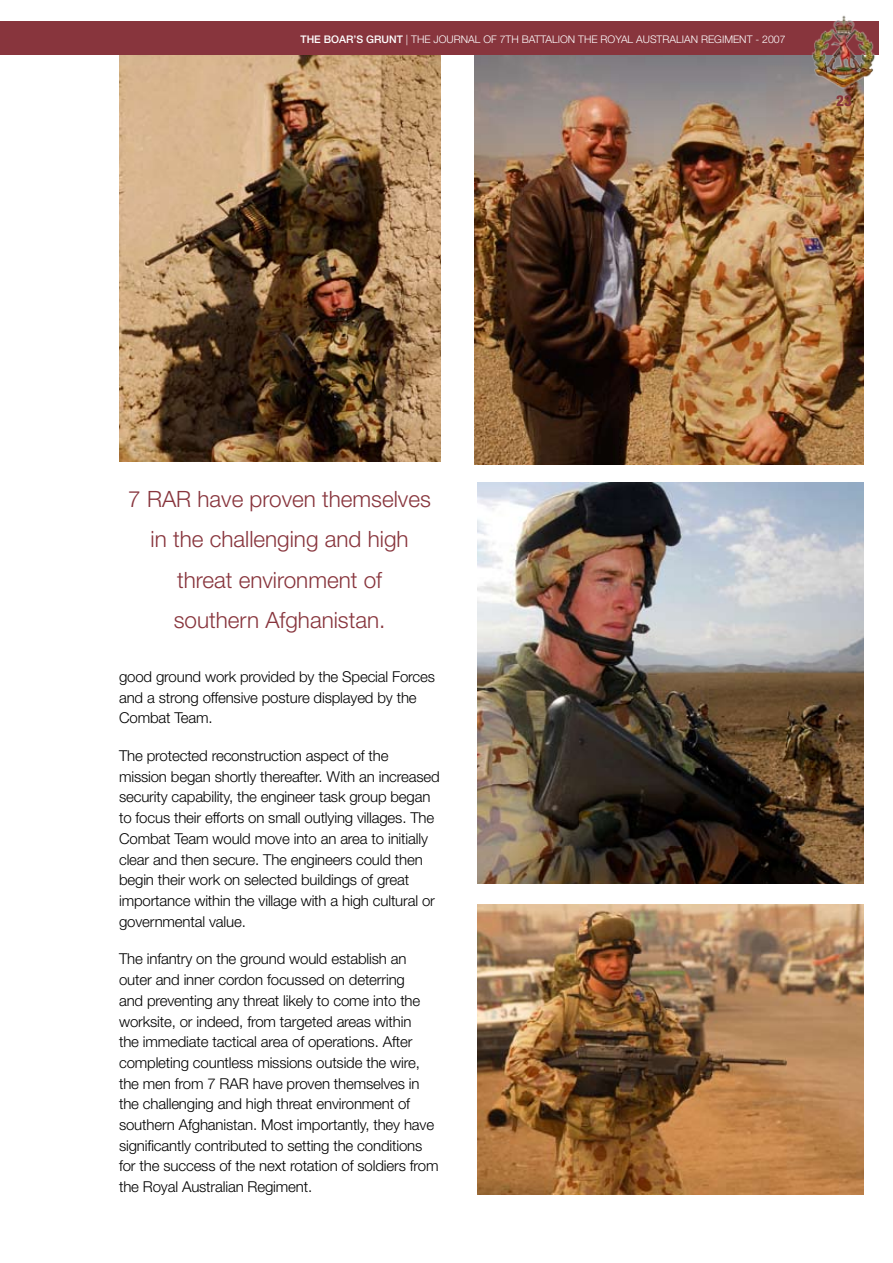
<style>
.page{position:relative;width:893px;height:1263px;background:#fff}
.page>*{position:absolute;margin:0;border:0;box-sizing:border-box;transform-origin:0 0}
.t1{font:300 22.5px "Helvetica Neue LT";color:#88353d}
.t2{font:300 15px/20.7px "Helvetica Neue LT";letter-spacing:-.01em;color:#000}
.t3{font:800 condensed 15px "Helvetica Neue LT";color:#88353d}
.t4{font:300 10.5px "Helvetica Neue LT";color:#fff}
.s1{font-weight:500}
</style>
<div class="page">
<img style="left:474px;top:55px;width:390px;height:409px">
<img style="left:477px;top:482px;width:387px;height:402px">
<img style="left:119px;top:55px;width:321px;height:407px">
<img style="left:477px;top:904px;width:387px;height:291px">
<div style="left:0;top:21px;width:879px;height:34px;background:#88353d"></div>
<img style="left:803px;top:15px;width:72px;height:80px">
<p class="t4" style="left:300px;top:33px;width:487px"><span class="s1">THE BOAR’S GRUNT</span> | The journal of 7th Battalion The ROYAL Australian Regiment - 2007</p>
<p class="t3" style="left:836px;top:91px;width:17px">23</p>
<h1 class="t1" style="left:128px;top:485px;width:34px">7 RAR</h1>
<h1 class="t1" style="left:197px;top:485px;width:235px">have proven themselves</h1>
<h1 class="t1" style="left:151px;top:525px;width:259px">in the challenging and high</h1>
<h1 class="t1" style="left:177px;top:566px;width:207px">threat environment of</h1>
<h1 class="t1" style="left:174px;top:606px;width:213px">southern Afghanistan.</h1>
<p class="t2" style="left:119px;top:666px;width:318px">good ground work provided by the Special Forces and a strong offensive posture displayed by the<br>Combat Team.</p>
<p class="t2" style="left:119px;top:745px;width:322px">The protected reconstruction aspect of the mission began shortly thereafter. With an increased security capability, the engineer task group began to focus their efforts on small outlying villages. The Combat Team would move into an area to initially clear and then secure. The engineers could then begin their work on selected buildings of great importance within the village with a high cultural or governmental value.</p>
<p class="t2" style="left:119px;top:948px;width:303px">The infantry on the ground would establish an outer and inner cordon focussed on deterring and preventing any threat likely to come into the worksite, or indeed, from targeted areas within the immediate tactical area of operations. After completing countless missions outside the wire, the men from 7 RAR</p>
<p class="t2" style="left:119px;top:1073px;width:321px;text-indent:134px">have proven themselves in the challenging and high threat environment of southern Afghanistan. Most importantly, they have significantly contributed to setting the conditions for the success of the next rotation of soldiers from the Royal Australian Regiment.</p>
</div>
